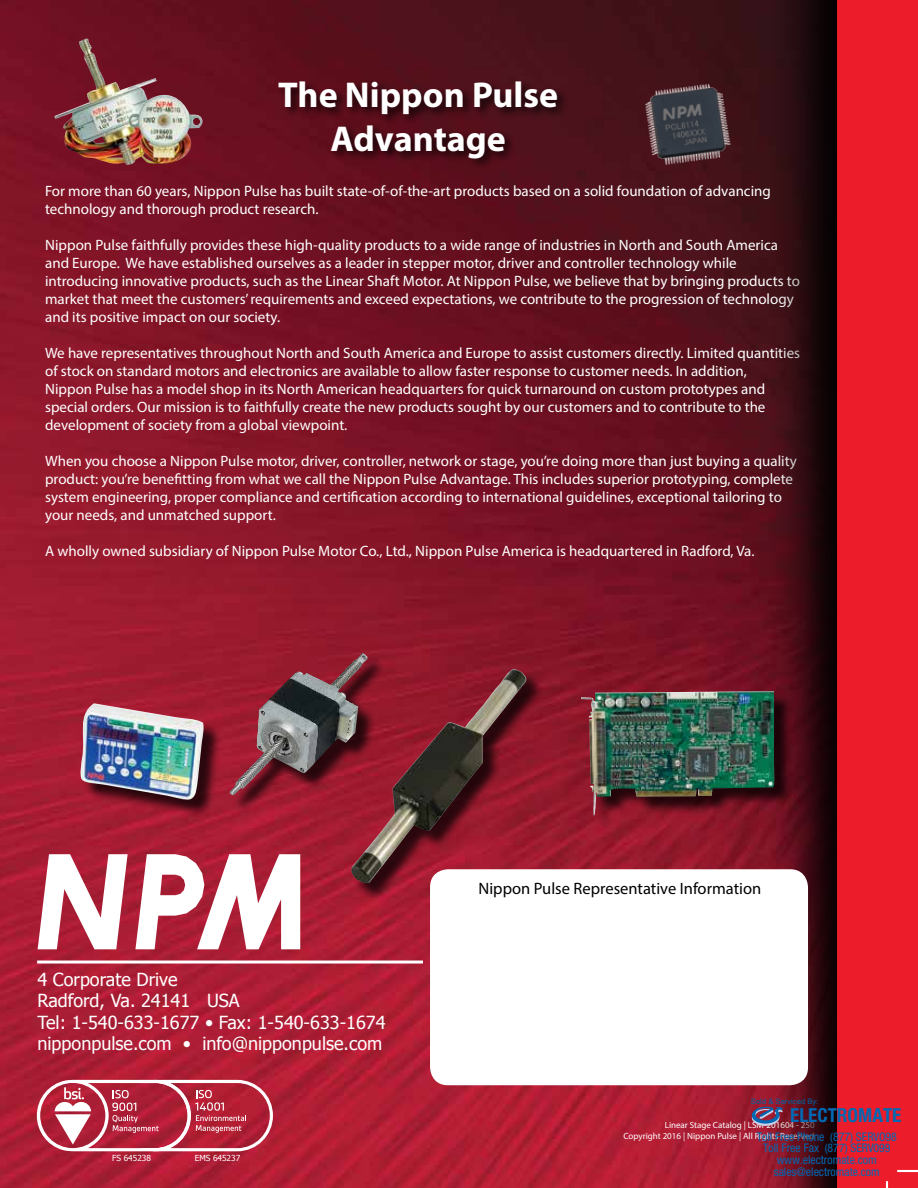
<style>
.page{position:relative;width:918px;height:1188px;background:#fff}
.page>*{position:absolute;margin:0;border:0;box-sizing:border-box;transform-origin:0 0}
.t1{font:700 36px/43.2px "Myriad Pro";color:#fff;text-align:center}
.t2{font:700 condensed 19.35px "Helvetica Neue";color:#0168b3}
.t3{font:18px/21.6px "Tahoma";color:#fff}
.t4{font:16.5px "Myriad Pro";color:#000}
.t5{font:15px/18px "Myriad Pro";color:#fff}
.t6{font:14.7px "Myriad Pro";letter-spacing:.1em;color:#fff}
.t7{font:condensed 11.85px/11.9px "Helvetica Neue";color:#0168b3;text-align:center}
.t8{font:9px/10.8px "Myriad Pro";color:#fff;text-align:right}
.t9{font:8.25px "Tahoma";color:#fff}
.t10{font:7.65px "Arial";color:#0065a4}
.s1{font-size:21px}
</style>
<div class="page">
<img style="left:0;top:0;width:768px;height:1188px">
<img style="left:54px;top:38px;width:150px;height:128px">
<div style="left:584px;top:694px;width:209px;height:139px;background:#000;opacity:.75"></div>
<img style="left:581px;top:691px;width:187px;height:124px">
<div style="left:83px;top:706px;width:139px;height:112px;background:#000;opacity:.75"></div>
<img style="left:77px;top:703px;width:128px;height:98px">
<div style="left:354px;top:672px;width:190px;height:229px;background:#000;opacity:.75"></div>
<img style="left:350px;top:669px;width:178px;height:214px">
<svg style="left:768px;top:0;width:69px;height:1188px;background:#310a11"></svg>
<div style="left:837px;top:0;width:81px;height:1188px;background:#ed1c2a"></div>
<div style="left:430px;top:869px;width:378px;height:216px;background:#fff;border-radius:18px"></div>
<div style="left:276px;top:79px;width:293px;height:91px;background:#000;opacity:.75"></div>
<svg style="left:38px;top:854px;width:90px;height:95px"></svg>
<svg style="left:135px;top:854px;width:165px;height:95px"></svg>
<div style="left:233px;top:656px;width:153px;height:157px;background:#000;opacity:.75"></div>
<img style="left:229px;top:653px;width:139px;height:143px">
<img style="left:616px;top:48px;width:147px;height:146px">
<svg style="left:37px;top:1080px;width:236px;height:71px"></svg>
<hr style="left:37px;top:961px;width:386px;height:3px;background:#fff">
<svg style="left:750px;top:1106px;width:33px;height:20px"></svg>
<hr style="left:897px;top:1170px;width:21px;height:2px;background:#fff">
<svg style="left:886px;top:1181px;width:2px;height:7px"></svg>
<h1 class="t1" style="left:278px;top:73px;width:281px">The Nippon Pulse<br>Advantage</h1>
<p class="t5" style="left:45px;top:181px;width:727px">For more than 60 years, Nippon Pulse has built state-of-of-the-art products based on a solid foundation of advancing technology and thorough product research.</p>
<p class="t5" style="left:45px;top:235px;width:756px">Nippon Pulse faithfully provides these high-quality products to a wide range of industries in North and South America and Europe. We have established ourselves as a leader in stepper motor, driver and controller technology while introducing innovative products, such as the Linear Shaft Motor. At Nippon Pulse, we believe that by bringing products to market that meet the customers’ requirements and exceed expectations, we contribute to the progression of technology and its positive impact on our society.</p>
<p class="t5" style="left:45px;top:343px;width:757px">We have representatives throughout North and South America and Europe to assist customers directly. Limited quantities of stock on standard motors and electronics are available to allow faster response to customer needs. In addition,<br>Nippon Pulse has a model shop in its North American headquarters for quick turnaround on custom prototypes and special orders. Our mission is to faithfully create the new products sought by our customers and to contribute to the development of society from a global viewpoint.</p>
<p class="t5" style="left:45px;top:451px;width:753px">When you choose a Nippon Pulse motor, driver, controller, network or stage, you’re doing more than just buying a quality product: you’re benefitting from what we call the Nippon Pulse Advantage. This includes superior prototyping, complete system engineering, proper compliance and certification according to international guidelines, exceptional tailoring to your needs, and unmatched support.</p>
<p class="t5" style="left:45px;top:541px;width:711px">A wholly owned subsidiary of Nippon Pulse Motor Co., Ltd., Nippon Pulse America is headquartered in Radford, Va.</p>
<p class="t3" style="left:38px;top:967px;width:350px">4 Corporate Drive<br>Radford, Va. 24141 USA<br>Tel: 1-540-633-1677 • Fax: 1-540-633-1674 nipponpulse.com • info@nipponpulse.com</p>
<p class="t6" style="left:126px;top:1142px;width:144px">NIPPONPULSE<span class="s1">.</span>COM</p>
<p class="t9" style="left:112px;top:1152px;width:40px">FS 645238</p>
<p class="t9" style="left:195px;top:1152px;width:47px">EMS 645237</p>
<p class="t4" style="left:478px;top:878px;width:284px">Nippon Pulse Representative Information</p>
<p class="t10" style="left:751px;top:1097px;width:69px">Sold &amp; Serviced By:</p>
<p class="t2" style="left:790px;top:1104px;width:113px">ELECTROMATE</p>
<p class="t7" style="left:757px;top:1130px;width:142px">Toll Free Phone (877) SERVO98<br>Toll Free Fax (877) SERV099 www.electromate.com sales@electromate.com</p>
<p class="t8" style="left:623px;top:1119px;width:193px">Linear Stage Catalog | LSM-201604 - 250<br>Copyright 2016 | Nippon Pulse | All Rights Reserved</p>
</div>
